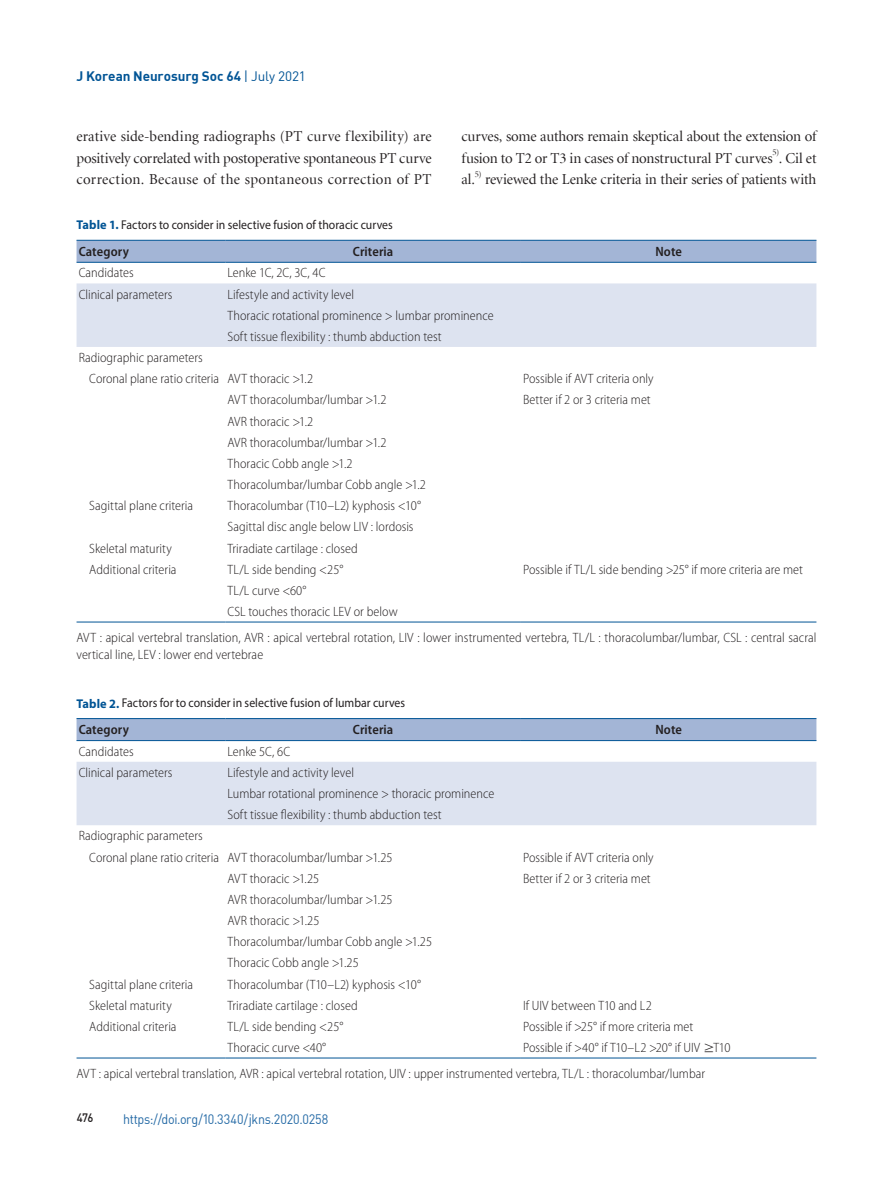
<style>
.page{position:relative;width:893px;height:1191px;background:#fff}
.page>*{position:absolute;margin:0;border:0;box-sizing:border-box;transform-origin:0 0}
.t1{font:15px/21.8px "Minion LT Display";color:#231f20;text-align:justify}
.t2{font:300 semi-condensed 13.5px/21.1px "Myriad Pro";letter-spacing:.005em;color:#231f20}
.t3{font:600 semi-condensed 13.5px "Myriad Pro";letter-spacing:.01em;color:#231f20}
.t4{font:13.5px "DIN";letter-spacing:-.015em;color:#2369a5;scale:.93 1}
.t5{font:700 13.5px "DIN";letter-spacing:-.005em;color:#005495}
.t6{font:12.75px "Myriad Pro";letter-spacing:.005em;color:#231f20;scale:.92 1}
.t7{font:12px "Dinmed";color:#231f20;scale:.93 1}
.t8{font:8.7px "Minion LT Display";color:#231f20}
.s1{font-weight:400}
.s2{font-weight:700;color:#005495}
.s3{font-family:"Ko Pub Batang";font-stretch:normal;font-size:12.9px}
</style>
<div class="page">
<div style="left:77px;top:241px;width:739px;height:21px;background:#a3b5d6"></div>
<div style="left:77px;top:283px;width:739px;height:64px;background:#dde3f0"></div>
<hr style="left:77px;top:240px;width:148px;height:1px;background:#005495">
<hr style="left:225px;top:240px;width:296px;height:1px;background:#005495">
<hr style="left:521px;top:240px;width:295px;height:1px;background:#005495">
<hr style="left:77px;top:262px;width:148px;height:1px;background:#005495">
<hr style="left:225px;top:262px;width:296px;height:1px;background:#005495">
<hr style="left:521px;top:262px;width:295px;height:1px;background:#005495">
<hr style="left:77px;top:621px;width:148px;height:1px;background:#005495">
<hr style="left:225px;top:621px;width:296px;height:1px;background:#005495">
<hr style="left:521px;top:621px;width:295px;height:1px;background:#005495">
<div style="left:77px;top:719px;width:739px;height:21px;background:#a3b5d6"></div>
<div style="left:77px;top:762px;width:739px;height:63px;background:#dde3f0"></div>
<hr style="left:77px;top:718px;width:148px;height:1px;background:#005495">
<hr style="left:225px;top:718px;width:296px;height:1px;background:#005495">
<hr style="left:521px;top:718px;width:295px;height:1px;background:#005495">
<hr style="left:77px;top:740px;width:148px;height:1px;background:#005495">
<hr style="left:225px;top:740px;width:296px;height:1px;background:#005495">
<hr style="left:521px;top:740px;width:295px;height:1px;background:#005495">
<hr style="left:77px;top:1057px;width:148px;height:1px;background:#005495">
<hr style="left:225px;top:1057px;width:296px;height:1px;background:#005495">
<hr style="left:521px;top:1057px;width:295px;height:1px;background:#005495">
<p class="t5" style="left:76px;top:68px;width:231px">J Korean Neurosurg Soc 64 <span class="s1">| July 2021</span></p>
<p class="t1" style="left:76px;top:126px;width:357px">erative side-bending radiographs (PT curve flexibility) are positively correlated with postoperative spontaneous PT curve correction. Because of the spontaneous correction of PT</p>
<p class="t1" style="left:461px;top:126px;width:357px">curves, some authors remain skeptical about the extension of fusion to T2 or T3 in cases of nonstructural PT curves . Cil et</p>
<p class="t8" style="left:772px;top:148px;width:8px">5)</p>
<p class="t1" style="left:461px;top:169px;width:15px">al.</p>
<p class="t8" style="left:475px;top:170px;width:8px">5)</p>
<p class="t1" style="left:485px;top:169px;width:333px">reviewed the Lenke criteria in their series of patients with</p>
<p class="t6" style="left:77px;top:217px;width:345px"><span class="s2">Table 1.</span> Factors to consider in selective fusion of thoracic curves</p>
<p class="t3" style="left:79px;top:243px;width:52px">Category</p>
<p class="t3" style="left:353px;top:243px;width:42px">Criteria</p>
<p class="t3" style="left:655px;top:243px;width:28px">Note</p>
<p class="t2" style="left:79px;top:262px;width:56px">Candidates</p>
<p class="t2" style="left:227px;top:262px;width:100px">Lenke 1C, 2C, 3C, 4C</p>
<p class="t2" style="left:79px;top:283px;width:95px">Clinical parameters</p>
<p class="t2" style="left:227px;top:283px;width:268px">Lifestyle and activity level<br>Thoracic rotational prominence &gt; lumbar prominence<br>Soft tissue flexibility : thumb abduction test</p>
<p class="t2" style="left:89px;top:347px;width:225px;text-indent:-11px">Radiographic parameters<br>Coronal plane ratio criteria AVT thoracic &gt;1.2</p>
<p class="t2" style="left:523px;top:368px;width:132px">Possible if AVT criteria only</p>
<p class="t2" style="left:227px;top:389px;width:160px">AVT thoracolumbar/lumbar &gt;1.2</p>
<p class="t2" style="left:523px;top:389px;width:129px">Better if 2 or 3 criteria met</p>
<p class="t2" style="left:227px;top:410px;width:200px">AVR thoracic &gt;1.2<br>AVR thoracolumbar/lumbar &gt;1.2<br>Thoracic Cobb angle &gt;1.2<br>Thoracolumbar/lumbar Cobb angle &gt;1.2</p>
<p class="t2" style="left:89px;top:495px;width:105px">Sagittal plane criteria</p>
<p class="t2" style="left:227px;top:495px;width:195px">Thoracolumbar (T10–L2) kyphosis &lt;10°<br>Sagittal disc angle below LIV : lordosis</p>
<p class="t2" style="left:89px;top:537px;width:84px">Skeletal maturity</p>
<p class="t2" style="left:227px;top:537px;width:132px">Triradiate cartilage : closed</p>
<p class="t2" style="left:89px;top:558px;width:89px">Additional criteria</p>
<p class="t2" style="left:227px;top:558px;width:117px">TL/L side bending &lt;25°</p>
<p class="t2" style="left:523px;top:558px;width:281px">Possible if TL/L side bending &gt;25° if more criteria are met</p>
<p class="t2" style="left:227px;top:579px;width:172px">TL/L curve &lt;60°<br>CSL touches thoracic LEV or below</p>
<p class="t2" style="left:77px;top:629px;width:741px;line-height:16.5px">AVT : apical vertebral translation, AVR : apical vertebral rotation, LIV : lower instrumented vertebra, TL/L : thoracolumbar/lumbar, CSL : central sacral vertical line, LEV : lower end vertebrae</p>
<p class="t6" style="left:77px;top:695px;width:359px"><span class="s2">Table 2.</span> Factors for to consider in selective fusion of lumbar curves</p>
<p class="t3" style="left:79px;top:721px;width:52px">Category</p>
<p class="t3" style="left:353px;top:721px;width:42px">Criteria</p>
<p class="t3" style="left:655px;top:721px;width:28px">Note</p>
<p class="t2" style="left:79px;top:740px;width:56px">Candidates</p>
<p class="t2" style="left:227px;top:740px;width:64px">Lenke 5C, 6C</p>
<p class="t2" style="left:79px;top:761px;width:95px">Clinical parameters</p>
<p class="t2" style="left:227px;top:761px;width:268px">Lifestyle and activity level<br>Lumbar rotational prominence &gt; thoracic prominence<br>Soft tissue flexibility : thumb abduction test</p>
<p class="t2" style="left:89px;top:825px;width:305px;text-indent:-11px">Radiographic parameters<br>Coronal plane ratio criteria AVT thoracolumbar/lumbar &gt;1.25</p>
<p class="t2" style="left:523px;top:846px;width:132px">Possible if AVT criteria only</p>
<p class="t2" style="left:227px;top:867px;width:93px">AVT thoracic &gt;1.25</p>
<p class="t2" style="left:523px;top:867px;width:129px">Better if 2 or 3 criteria met</p>
<p class="t2" style="left:227px;top:888px;width:206px">AVR thoracolumbar/lumbar &gt;1.25<br>AVR thoracic &gt;1.25<br>Thoracolumbar/lumbar Cobb angle &gt;1.25<br>Thoracic Cobb angle &gt;1.25</p>
<p class="t2" style="left:89px;top:973px;width:105px">Sagittal plane criteria</p>
<p class="t2" style="left:227px;top:973px;width:195px">Thoracolumbar (T10–L2) kyphosis &lt;10°</p>
<p class="t2" style="left:89px;top:994px;width:84px">Skeletal maturity</p>
<p class="t2" style="left:227px;top:994px;width:132px">Triradiate cartilage : closed</p>
<p class="t2" style="left:523px;top:994px;width:130px">If UIV between T10 and L2</p>
<p class="t2" style="left:89px;top:1015px;width:89px">Additional criteria</p>
<p class="t2" style="left:227px;top:1015px;width:117px">TL/L side bending &lt;25°</p>
<p class="t2" style="left:523px;top:1015px;width:172px">Possible if &gt;25° if more criteria met</p>
<p class="t2" style="left:227px;top:1036px;width:100px">Thoracic curve &lt;40°</p>
<p class="t2" style="left:77px;top:1034px;width:655px;line-height:26.2px;text-indent:446px">Possible if &gt;40° if T10–L2 &gt;20° if UIV <span class="s3">≥</span>T10<br>AVT : apical vertebral translation, AVR : apical vertebral rotation, UIV : upper instrumented vertebra, TL/L : thoracolumbar/lumbar</p>
<p class="t7" style="left:77px;top:1109px;width:20px">476</p>
<p class="t4" style="left:123px;top:1110px;width:222px">https://doi.org/10.3340/jkns.2020.0258</p>
</div>
